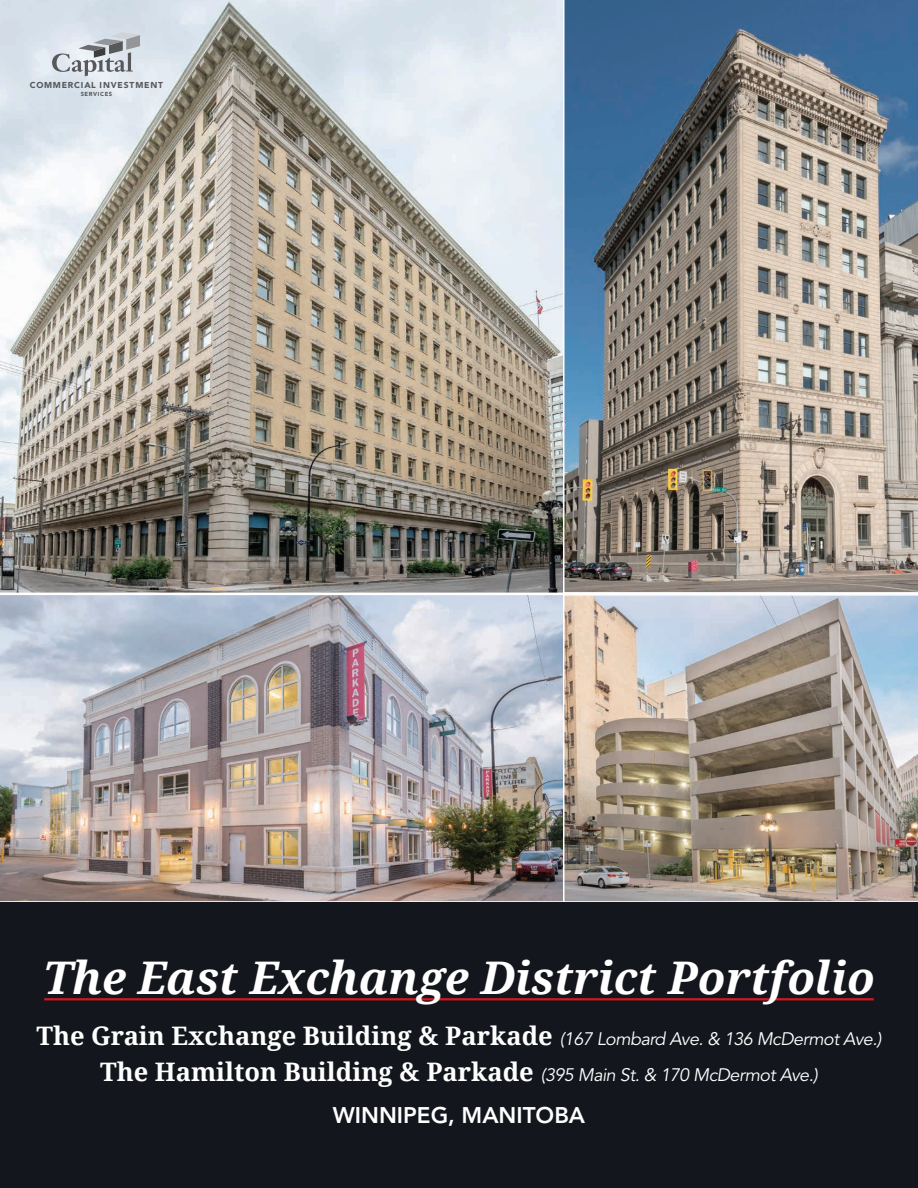
<style>
.page{position:relative;width:918px;height:1188px;background:#fff}
.page>*{position:absolute;margin:0;border:0;box-sizing:border-box;transform-origin:0 0}
.t1{font:italic 700 45px "Droid Serif";color:#fff}
.t2{font:700 25.5px "Droid Serif";color:#fff}
.t3{font:800 22.5px "Avenir LT Std";color:#fff}
.t4{font:italic 18px "Avenir LT Std";letter-spacing:-.03em;color:#fff}
.t5{font:900 8.55px "Avenir LT Std";letter-spacing:.1em;color:#57585a}
.t6{font:900 5.85px "Avenir LT Std";letter-spacing:.1em;color:#57585a}
.s1{font-family:"Avenir LT Std";font-weight:400;font-style:italic;font-size:18px}
.s2{font-family:"Droid Serif";font-weight:700;font-style:normal;font-size:25.5px}
</style>
<div class="page">
<svg style="left:0;top:0;width:563px;height:593px;background:#aeaba3"></svg>
<img style="left:0;top:595px;width:563px;height:308px">
<svg style="left:564px;top:0;width:354px;height:593px;background:#83878a"></svg>
<img style="left:563px;top:595px;width:355px;height:308px">
<svg style="left:52px;top:32px;width:88px;height:44px;background:#bfc5cb"></svg>
<div style="left:0;top:903px;width:918px;height:285px;background:#14161d"></div>
<hr style="left:44px;top:998px;width:830px;height:2px;background:#d7171f">
<p class="t5" style="left:30px;top:80px;width:135px">COMMERCIAL INVESTMENT</p>
<p class="t6" style="left:81px;top:91px;width:33px">SERVICES</p>
<h1 class="t1" style="left:43px;top:947px;width:833px">The East Exchange District Portfolio</h1>
<p class="t2" style="left:36px;top:1018px;width:847px">The Grain Exchange Building &amp; Parkade <span class="s1">(167 Lombard Ave. &amp; 136 McDermot Ave.)</span></p>
<p class="t4" style="left:100px;top:1065px;width:719px"><span class="s2">The Hamilton Building &amp; Parkade</span> (395 Main St. &amp; 170 McDermot Ave.)</p>
<p class="t3" style="left:333px;top:1102px;width:254px">WINNIPEG, MANITOBA</p>
</div>
